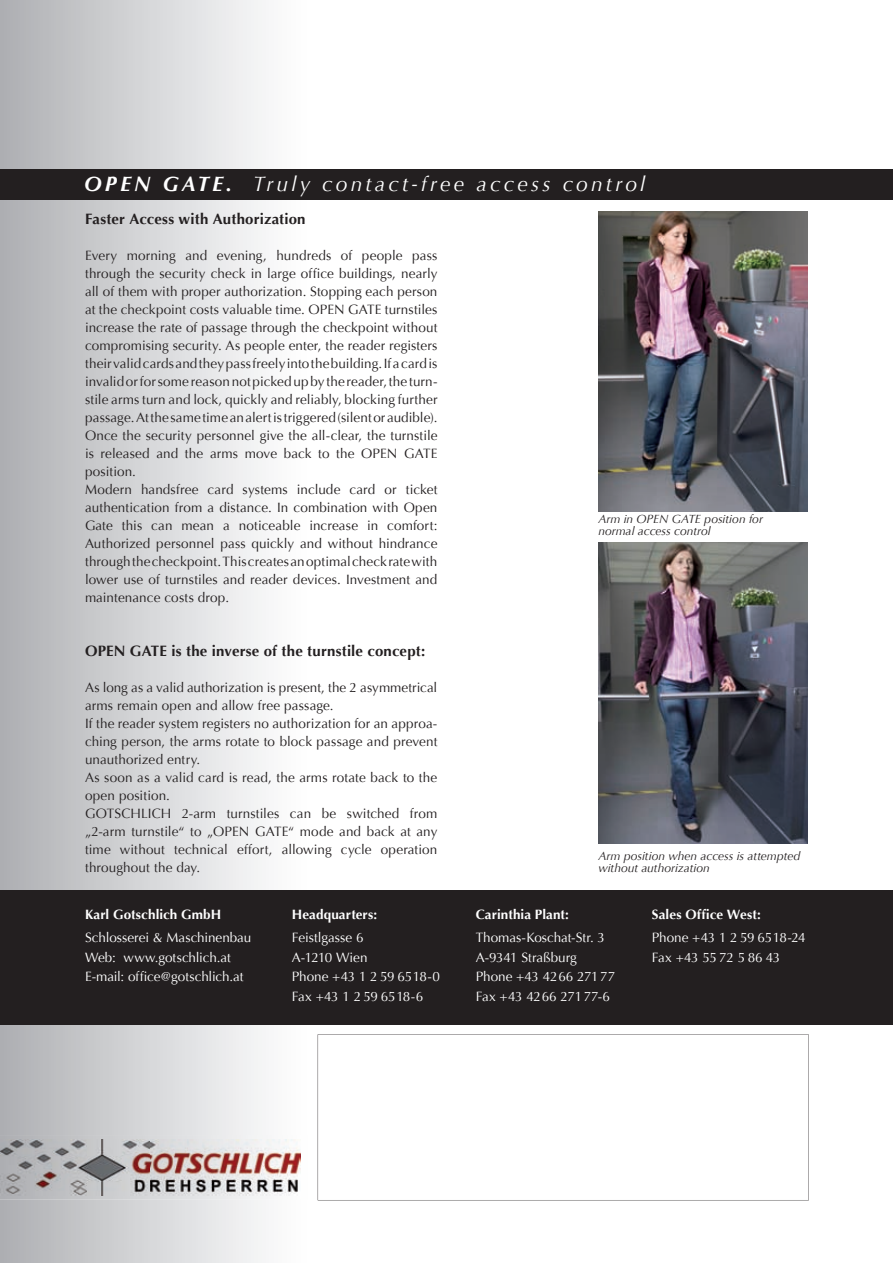
<style>
.page{position:relative;width:893px;height:1263px;background:#fff}
.page>*{position:absolute;margin:0;border:0;box-sizing:border-box;transform-origin:0 0}
.t1{font:italic 21px "Optima";letter-spacing:.15em;color:#fff}
.t2{font:700 15px "Optima";letter-spacing:.01em;color:#231f20}
.t3{font:13.5px/18px "Optima";letter-spacing:.01em;color:#231f20}
.t4{font:13.5px/19.5px "Optima";letter-spacing:-.005em;color:#fff}
.t5{font:700 13.5px "Optima";letter-spacing:.005em;color:#fff}
.t6{font:italic 12px/12px "Optima";color:#231f20}
.s1{font-weight:700}
</style>
<div class="page">
<svg style="left:0;top:0;width:314px;height:1263px"></svg>
<svg style="left:318px;top:1034px;width:491px;height:166px"></svg>
<svg style="left:0;top:1135px;width:314px;height:64px"></svg>
<img style="left:1px;top:1139px;width:300px;height:56px">
<img style="left:598px;top:212px;width:210px;height:299px">
<div style="left:0;top:890px;width:893px;height:135px;background:#231f20"></div>
<div style="left:0;top:169px;width:893px;height:30px;background:#231f20"></div>
<img style="left:598px;top:542px;width:210px;height:301px">
<h1 class="t1" style="left:84px;top:172px;width:563px"><span class="s1">OPEN GATE.</span> Truly contact-free access control</h1>
<p class="t2" style="left:85px;top:210px;width:222px">Faster Access with Authorization</p>
<p class="t3" style="left:85px;top:247px;width:354px">Every morning and evening, hundreds of people pass through the security check in large office buildings, nearly all of them with proper authorization. Stopping each person at the checkpoint costs valuable time. OPEN GATE turnstiles increase the rate of passage through the checkpoint without compromising security. As people enter, the reader registers their valid cards and they pass freely into the building. If a card is invalid or for some reason not picked up by the reader, the turn&shy;stile arms turn and lock, quickly and reliably, blocking further passage. At the same time an alert is triggered (silent or audible).<br>Once the security personnel give the all-clear, the turnstile is released and the arms move back to the OPEN GATE position.<br>Modern handsfree card systems include card or ticket authentication from a distance. In combination with Open Gate this can mean a noticeable increase in comfort:<br>Authorized personnel pass quickly and without hindrance through the checkpoint. This creates an optimal check rate with lower use of turnstiles and reader devices. Investment and maintenance costs drop.</p>
<p class="t2" style="left:85px;top:642px;width:342px">OPEN GATE is the inverse of the turnstile concept:</p>
<p class="t3" style="left:85px;top:679px;width:354px">As long as a valid authorization is present, the 2 asymmetrical arms remain open and allow free passage.<br>If the reader system registers no authorization for an approa&shy;ching person, the arms rotate to block passage and prevent unauthorized entry.<br>As soon as a valid card is read, the arms rotate back to the open position.<br>GOTSCHLICH 2-arm turnstiles can be switched from „2-arm turnstile“ to „OPEN GATE“ mode and back at any time without technical effort, allowing cycle operation throughout the day.</p>
<p class="t6" style="left:598px;top:513px;width:166px">Arm in OPEN GATE position for normal access control</p>
<p class="t6" style="left:598px;top:850px;width:204px">Arm position when access is attempted without authorization</p>
<p class="t5" style="left:85px;top:906px;width:138px">Karl Gotschlich GmbH</p>
<p class="t4" style="left:85px;top:928px;width:168px">Schlosserei &amp; Maschinenbau<br>Web: www.gotschlich.at<br>E-mail: office@gotschlich.at</p>
<p class="t5" style="left:292px;top:906px;width:87px">Headquarters:</p>
<p class="t4" style="left:292px;top:928px;width:150px">Feistlgasse 6<br>A-1210 Wien<br>Phone +43 1 2 59 6518-0<br>Fax +43 1 2 59 6518-6</p>
<p class="t5" style="left:476px;top:906px;width:95px">Carinthia Plant:</p>
<p class="t4" style="left:476px;top:928px;width:141px">Thomas-Koschat-Str. 3<br>A-9341 Straßburg<br>Phone +43 4266 27177<br>Fax +43 4266 27177-6</p>
<p class="t5" style="left:652px;top:906px;width:110px">Sales Office West:</p>
<p class="t4" style="left:652px;top:928px;width:155px">Phone +43 1 2 59 6518-24<br>Fax +43 55 72 5 86 43</p>
</div>
